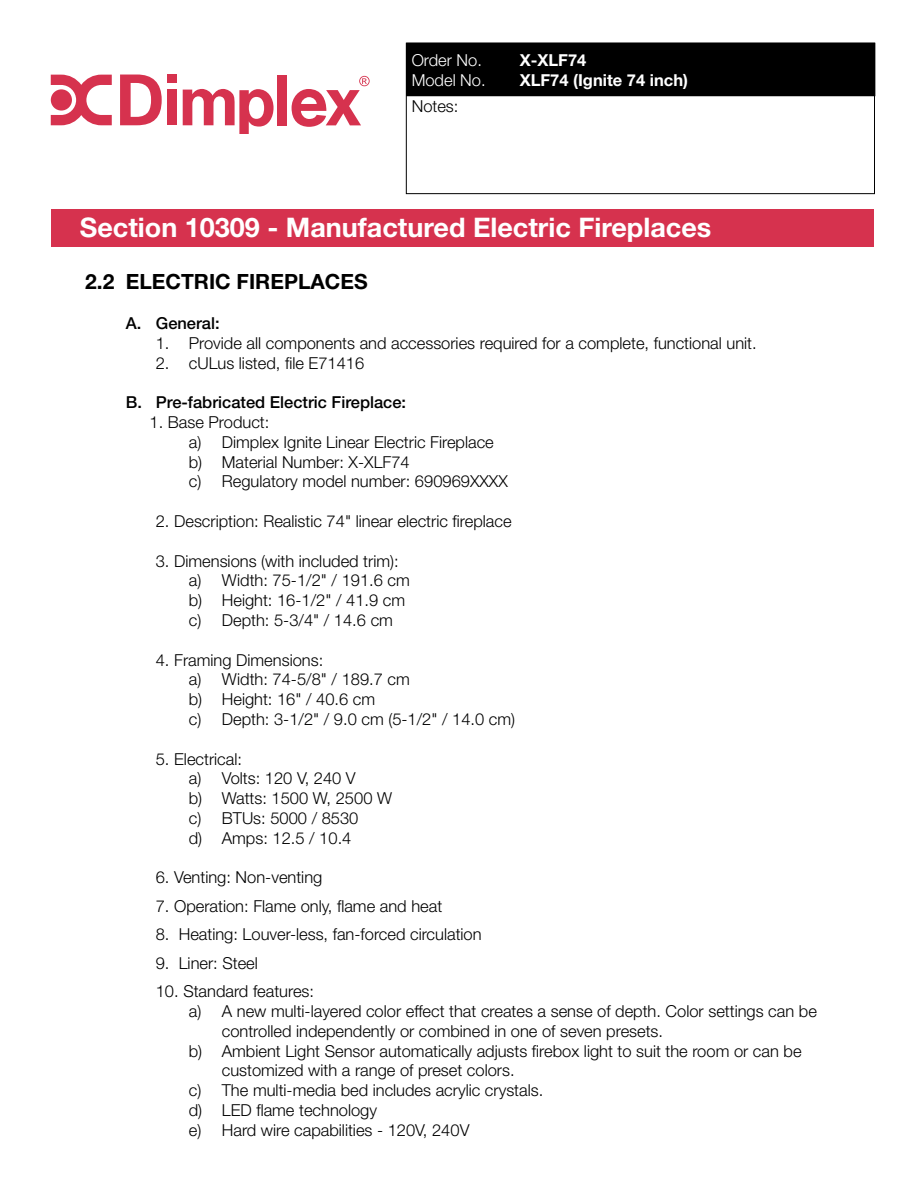
<style>
.page{position:relative;width:918px;height:1188px;background:#fff}
.page>*{position:absolute;margin:0;border:0;box-sizing:border-box;transform-origin:0 0}
.t1{font:700 27px "Helvetica Neue LT Std";color:#fff}
.t2{font:700 21px "Helvetica Neue LT Std";color:#000}
.t3{font:300 16.5px/19.8px "Helvetica Neue LT Std";color:#000}
.t4{font:500 16.5px "Helvetica Neue LT Std";color:#000}
.t5{font:700 16.5px "Helvetica Neue LT Std";color:#fff}
.t6{font:300 16.5px "Helvetica Neue LT Std";color:#fff}
</style>
<div class="page">
<div style="left:51px;top:210px;width:823px;height:37px;background:#d6324e"></div>
<div style="left:407px;top:43px;width:468px;height:53px;background:#000"></div>
<svg style="left:51px;top:75px;width:61px;height:50px"></svg>
<svg style="left:120px;top:75px;width:42px;height:50px"></svg>
<div style="left:167px;top:75px;width:10px;height:8px;background:#d6324e"></div>
<div style="left:167px;top:90px;width:10px;height:35px;background:#d6324e"></div>
<div style="left:278px;top:75px;width:9px;height:50px;background:#d6324e"></div>
<svg style="left:183px;top:89px;width:91px;height:45px"></svg>
<svg style="left:292px;top:76px;width:78px;height:51px"></svg>
<p class="t6" style="left:412px;top:50px;width:72px">Order No.</p>
<p class="t5" style="left:520px;top:50px;width:68px">X-XLF74</p>
<p class="t6" style="left:412px;top:70px;width:75px">Model No.</p>
<p class="t5" style="left:520px;top:69px;width:170px">XLF74 (Ignite 74 inch)</p>
<p class="t3" style="left:412px;top:96px;width:48px">Notes:</p>
<h1 class="t1" style="left:80px;top:211px;width:633px">Section 10309 - Manufactured Electric Fireplaces</h1>
<p class="t2" style="left:85px;top:269px;width:284px">2.2 ELECTRIC FIREPLACES</p>
<p class="t4" style="left:126px;top:313px;width:95px">A. General:</p>
<p class="t3" style="left:156px;top:333px;width:602px">1. Provide all components and accessories required for a complete, functional unit.</p>
<p class="t3" style="left:156px;top:352px;width:210px">2. cULus listed, file E71416</p>
<p class="t4" style="left:126px;top:392px;width:282px">B. Pre-fabricated Electric Fireplace:</p>
<p class="t3" style="left:189px;top:412px;width:321px;text-indent:-39px">1. Base Product:<br>a) Dimplex Ignite Linear Electric Fireplace b) Material Number: X-XLF74<br>c) Regulatory model number: 690969XXXX</p>
<p class="t3" style="left:156px;top:511px;width:357px">2. Description: Realistic 74" linear electric fireplace</p>
<p class="t3" style="left:189px;top:550px;width:223px;text-indent:-33px">3. Dimensions (with included trim): a) Width: 75-1/2" / 191.6 cm b) Height: 16-1/2" / 41.9 cm c) Depth: 5-3/4" / 14.6 cm</p>
<p class="t3" style="left:189px;top:649px;width:328px;text-indent:-33px">4. Framing Dimensions:<br>a) Width: 74-5/8" / 189.7 cm<br>b) Height: 16" / 40.6 cm<br>c) Depth: 3-1/2" / 9.0 cm (5-1/2" / 14.0 cm)</p>
<p class="t3" style="left:189px;top:748px;width:205px;text-indent:-33px">5. Electrical:<br>a) Volts: 120 V, 240 V<br>b) Watts: 1500 W, 2500 W c) BTUs: 5000 / 8530<br>d) Amps: 12.5 / 10.4</p>
<p class="t3" style="left:156px;top:867px;width:168px">6. Venting: Non-venting</p>
<p class="t3" style="left:156px;top:896px;width:288px">7. Operation: Flame only, flame and heat</p>
<p class="t3" style="left:156px;top:924px;width:327px">8. Heating: Louver-less, fan-forced circulation</p>
<p class="t3" style="left:156px;top:953px;width:104px">9. Liner: Steel</p>
<p class="t3" style="left:156px;top:981px;width:160px">10. Standard features:</p>
<p class="t3" style="left:189px;top:1001px;width:630px">a) A new multi-layered color effect that creates a sense of depth. Color settings can be</p>
<p class="t3" style="left:222px;top:1021px;width:443px">controlled independently or combined in one of seven presets.</p>
<p class="t3" style="left:189px;top:1041px;width:614px">b) Ambient Light Sensor automatically adjusts firebox light to suit the room or can be</p>
<p class="t3" style="left:222px;top:1060px;width:294px">customized with a range of preset colors.</p>
<p class="t3" style="left:189px;top:1080px;width:356px">c) The multi-media bed includes acrylic crystals.</p>
<p class="t3" style="left:189px;top:1100px;width:190px">d) LED flame technology</p>
<p class="t3" style="left:189px;top:1120px;width:282px">e) Hard wire capabilities - 120V, 240V</p>
</div>
